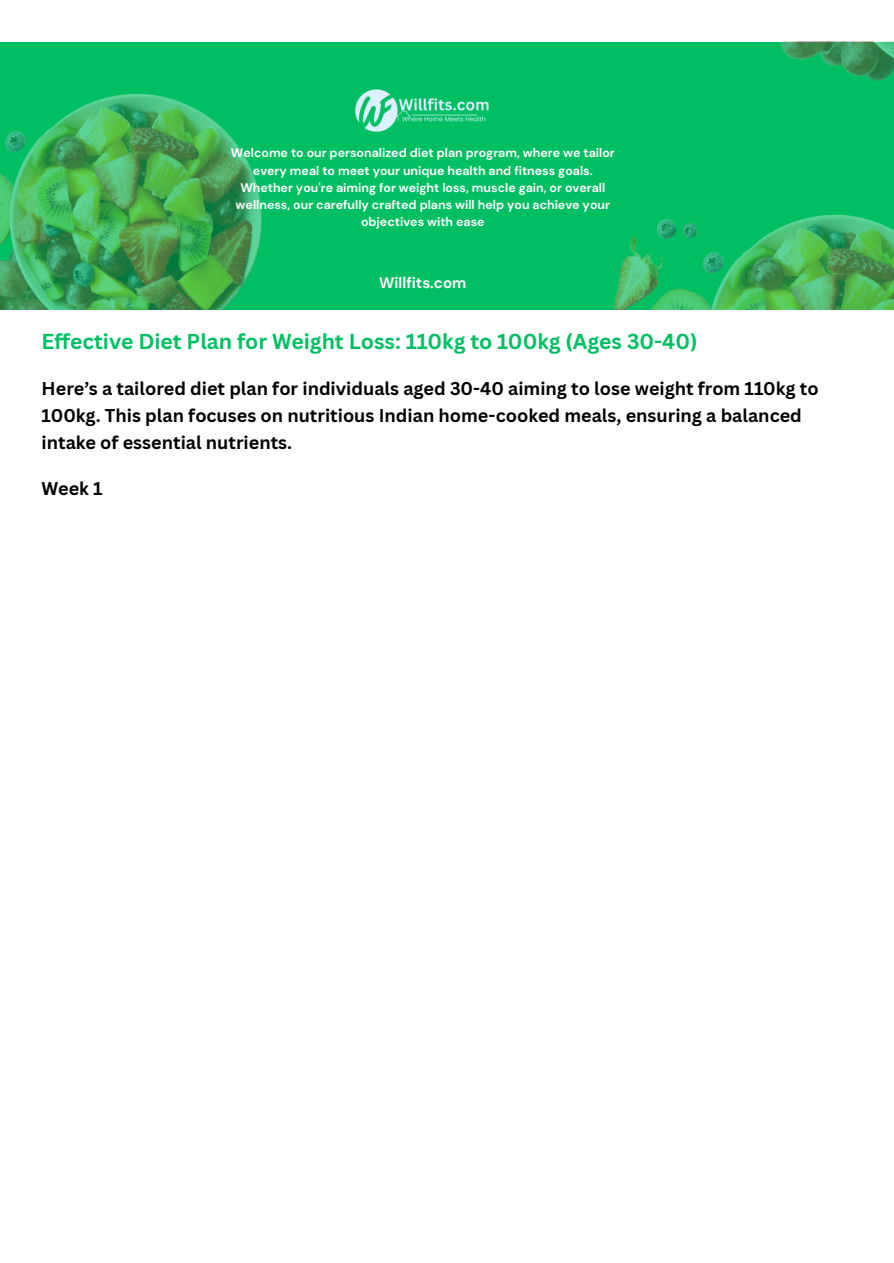
<style>
.page{position:relative;width:894px;height:1263px;background:#fff}
.page>*{position:absolute;margin:0;border:0;box-sizing:border-box;transform-origin:0 0}
.t1{font:700 21px "Canva Sans";color:#00bf63}
.t2{font:700 18px/27px "Canva Sans";color:#000}
.t3{font:700 15.15px "DM Sans";color:#fff}
.t4{font:700 12.45px/17.2px "DM Sans";color:#fff;text-align:center}
</style>
<div class="page">
<div style="left:0;top:42px;width:893px;height:267px;background:#00bf63"></div>
<img style="left:0;top:93px;width:262px;height:216px">
<img style="left:614px;top:214px;width:279px;height:95px">
<img style="left:781px;top:42px;width:112px;height:39px">
<img style="left:355px;top:89px;width:134px;height:43px">
<p class="t4" style="left:231px;top:144px;width:385px">Welcome to our personalized diet plan program, where we tailor every meal to meet your unique health and fitness goals.<br>Whether you're aiming for weight loss, muscle gain, or overall wellness, our carefully crafted plans will help you achieve your objectives with ease</p>
<p class="t3" style="left:379px;top:273px;width:89px">Willfits.com</p>
<h1 class="t1" style="left:42px;top:326px;width:657px">Effective Diet Plan for Weight Loss: 110kg to 100kg (Ages 30-40)</h1>
<p class="t2" style="left:42px;top:374px;width:778px">Here’s a tailored diet plan for individuals aged 30-40 aiming to lose weight from 110kg to<br>100kg. This plan focuses on nutritious Indian home-cooked meals, ensuring a balanced intake of essential nutrients.</p>
<p class="t2" style="left:42px;top:475px;width:63px">Week 1</p>
</div>
